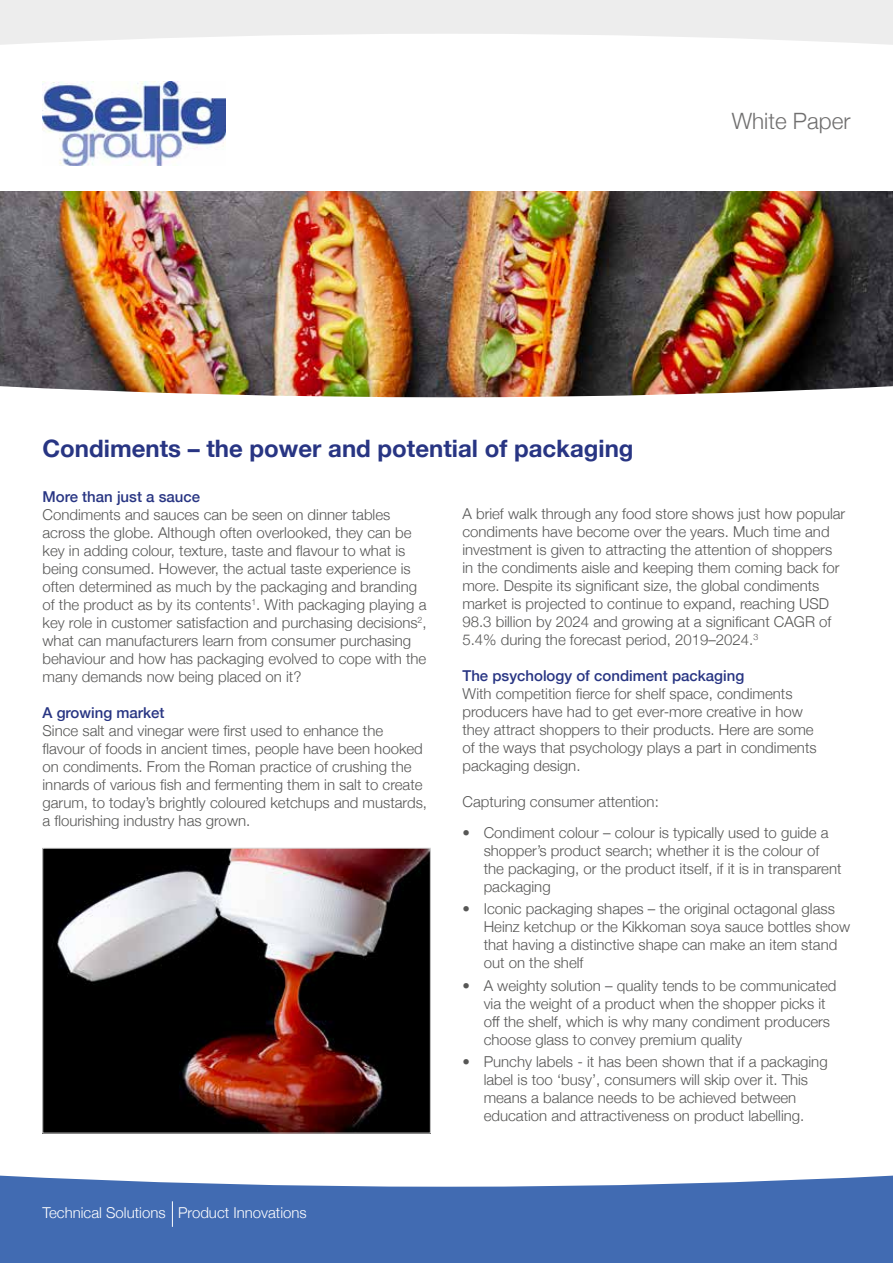
<style>
.page{position:relative;width:893px;height:1263px;background:#fff}
.page>*{position:absolute;margin:0;border:0;box-sizing:border-box;transform-origin:0 0}
.t1{font:700 24px "Helvetica Neue";color:#283583}
.t2{font:300 22.5px "Helvetica Neue";color:#706f6f}
.t3{font:300 15px/18px "Helvetica Neue";color:#575756}
.t4{font:500 15px "Helvetica Neue";color:#283583}
.t5{font:300 15px "Helvetica Neue";color:#fff}
</style>
<div class="page">
<img style="left:43px;top:81px;width:183px;height:85px">
<svg style="left:0;top:0;width:893px;height:45px"></svg>
<svg style="left:0;top:1175px;width:893px;height:88px;background:#5278b8"></svg>
<svg style="left:172px;top:1201px;width:1px;height:26px"></svg>
<img style="left:0;top:191px;width:893px;height:195px">
<img style="left:0;top:386px;width:893px;height:12px">
<img style="left:45px;top:850px;width:384px;height:281px">
<div style="left:43px;top:848px;width:388px;height:285px;border:1px solid #dadada"></div>
<h2 class="t2" style="left:732px;top:103px;width:120px">White Paper</h2>
<h1 class="t1" style="left:43px;top:430px;width:592px">Condiments – the power and potential of packaging</h1>
<p class="t4" style="left:43px;top:484px;width:159px">More than just a sauce</p>
<p class="t3" style="left:43px;top:504px;width:386px">Condiments and sauces can be seen on dinner tables across the globe. Although often overlooked, they can be key in adding colour, texture, taste and flavour to what is being consumed. However, the actual taste experience is often determined as much by the packaging and branding of the product as by its contents<sup>1</sup>. With packaging playing a key role in customer satisfaction and purchasing decisions<sup>2</sup>, what can manufacturers learn from consumer purchasing behaviour and how has packaging evolved to cope with the many demands now being placed on it?</p>
<p class="t4" style="left:43px;top:700px;width:123px">A growing market</p>
<p class="t3" style="left:43px;top:720px;width:386px">Since salt and vinegar were first used to enhance the flavour of foods in ancient times, people have been hooked on condiments. From the Roman practice of crushing the innards of various fish and fermenting them in salt to create garum, to today’s brightly coloured ketchups and mustards, a flourishing industry has grown.</p>
<p class="t5" style="left:43px;top:1200px;width:266px">Technical Solutions Product Innovations</p>
<p class="t3" style="left:462px;top:504px;width:384px">A brief walk through any food store shows just how popular condiments have become over the years. Much time and investment is given to attracting the attention of shoppers in the condiments aisle and keeping them coming back for more. Despite its significant size, the global condiments market is projected to continue to expand, reaching USD 98.3 billion by 2024 and growing at a significant CAGR of 5.4% during the forecast period, 2019–2024.<sup>3</sup></p>
<p class="t4" style="left:462px;top:664px;width:283px">The psychology of condiment packaging</p>
<p class="t3" style="left:462px;top:684px;width:356px">With competition fierce for shelf space, condiments producers have had to get ever-more creative in how they attract shoppers to their products. Here are some of the ways that psychology plays a part in condiments packaging design.</p>
<p class="t3" style="left:462px;top:792px;width:198px">Capturing consumer attention:</p>
<p class="t3" style="left:484px;top:823px;width:359px;text-indent:-21px">• Condiment colour – colour is typically used to guide a shopper’s product search; whether it is the colour of the packaging, or the product itself, if it is in transparent packaging</p>
<p class="t3" style="left:484px;top:899px;width:368px;text-indent:-21px">• Iconic packaging shapes – the original octagonal glass Heinz ketchup or the Kikkoman soya sauce bottles show that having a distinctive shape can make an item stand out on the shelf</p>
<p class="t3" style="left:484px;top:975px;width:354px;text-indent:-21px">• A weighty solution – quality tends to be communicated via the weight of a product when the shopper picks it off the shelf, which is why many condiment producers choose glass to convey premium quality</p>
<p class="t3" style="left:484px;top:1051px;width:345px;text-indent:-21px">• Punchy labels - it has been shown that if a packaging label is too ‘busy’, consumers will skip over it. This means a balance needs to be achieved between education and attractiveness on product labelling.</p>
</div>
